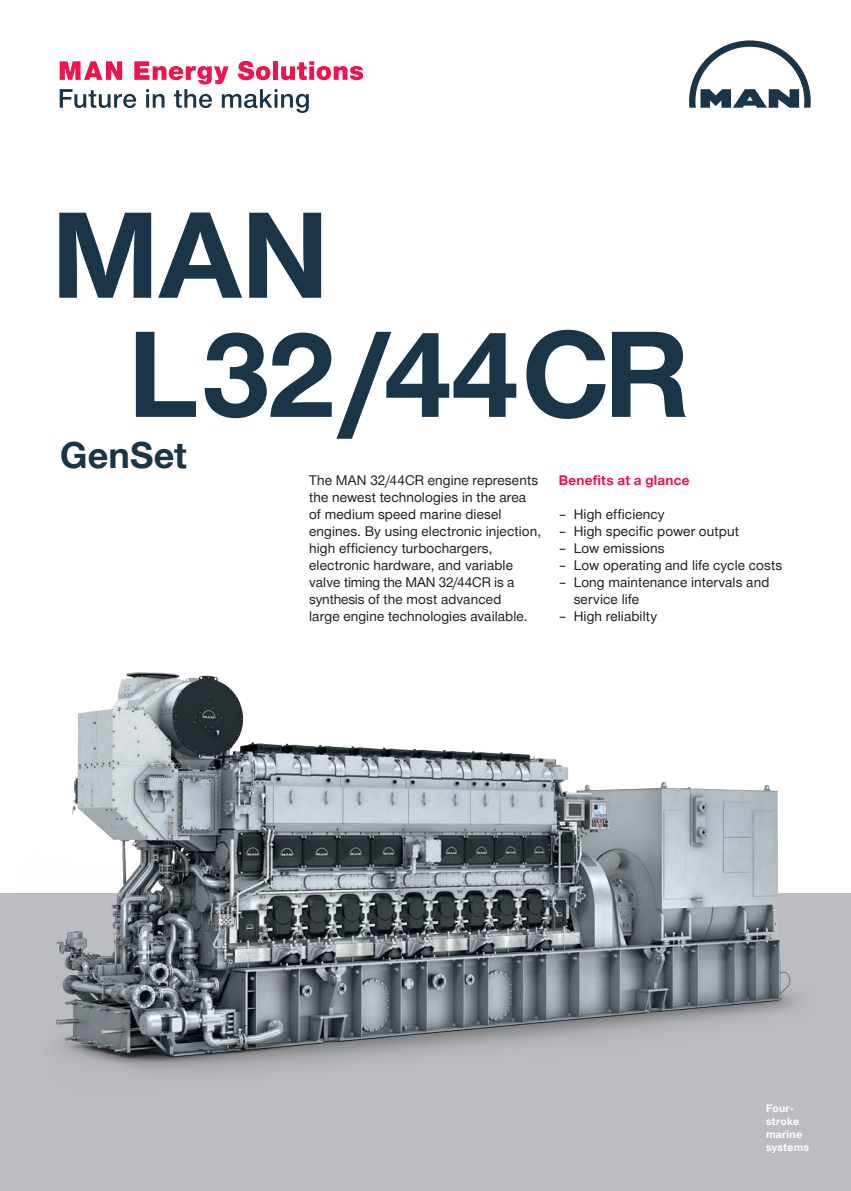
<style>
.page{position:relative;width:851px;height:1191px;background:#fff}
.page>*{position:absolute;margin:0;border:0;box-sizing:border-box;transform-origin:0 0}
.A4_10_Headline_1{font:700 119.1px "Man Global";color:#1a3548}
.A4_13_Headline_4{font:700 36px "Man Global";letter-spacing:.005em;color:#1a3548}
.A4_21_Copy{font:13.5px/17px "Man Global";letter-spacing:.01em;color:#231f20}
.A4_14_Headline_5{font:700 13.5px "Man Global";letter-spacing:.02em;color:#ed1450}
.t1{font:700 10.5px/12.8px "Man Global";letter-spacing:.025em;color:#fff}
</style>
<div class="page">
<img style="left:0;top:672px;width:850px;height:519px">
<svg style="left:689px;top:40px;width:121px;height:68px"></svg>
<svg style="left:60px;top:61px;width:303px;height:52px"></svg>
<p class="A4_10_Headline_1" style="left:51px;top:187px;width:279px">MAN</p>
<p class="A4_10_Headline_1" style="left:128px;top:306px;width:563px">L32/44CR</p>
<p class="A4_13_Headline_4" style="left:60px;top:434px;width:128px">GenSet</p>
<p class="A4_21_Copy" style="left:309px;top:472px;width:233px">The MAN 32/44CR engine represents the newest technologies in the area of medium speed marine diesel engines. By using electronic injection, high efficiency turbochargers, electronic hardware, and variable valve timing the MAN 32/44CR is a synthesis of the most advanced<br>large engine technologies available.</p>
<p class="A4_14_Headline_5" style="left:558px;top:472px;width:132px">Benefits at a glance</p>
<p class="A4_21_Copy" style="left:558px;top:506px;width:107px">– High efficiency</p>
<p class="A4_21_Copy" style="left:558px;top:523px;width:181px">– High specific power output</p>
<p class="A4_21_Copy" style="left:558px;top:540px;width:107px">– Low emissions</p>
<p class="A4_21_Copy" style="left:558px;top:557px;width:225px">– Low operating and life cycle costs</p>
<p class="A4_21_Copy" style="left:573px;top:574px;width:197px;text-indent:-15px">– Long maintenance intervals and service life</p>
<p class="A4_21_Copy" style="left:558px;top:608px;width:100px">– High reliabilty</p>
<p class="t1" style="left:765px;top:1102px;width:45px">Four&shy;stroke marine systems</p>
</div>
